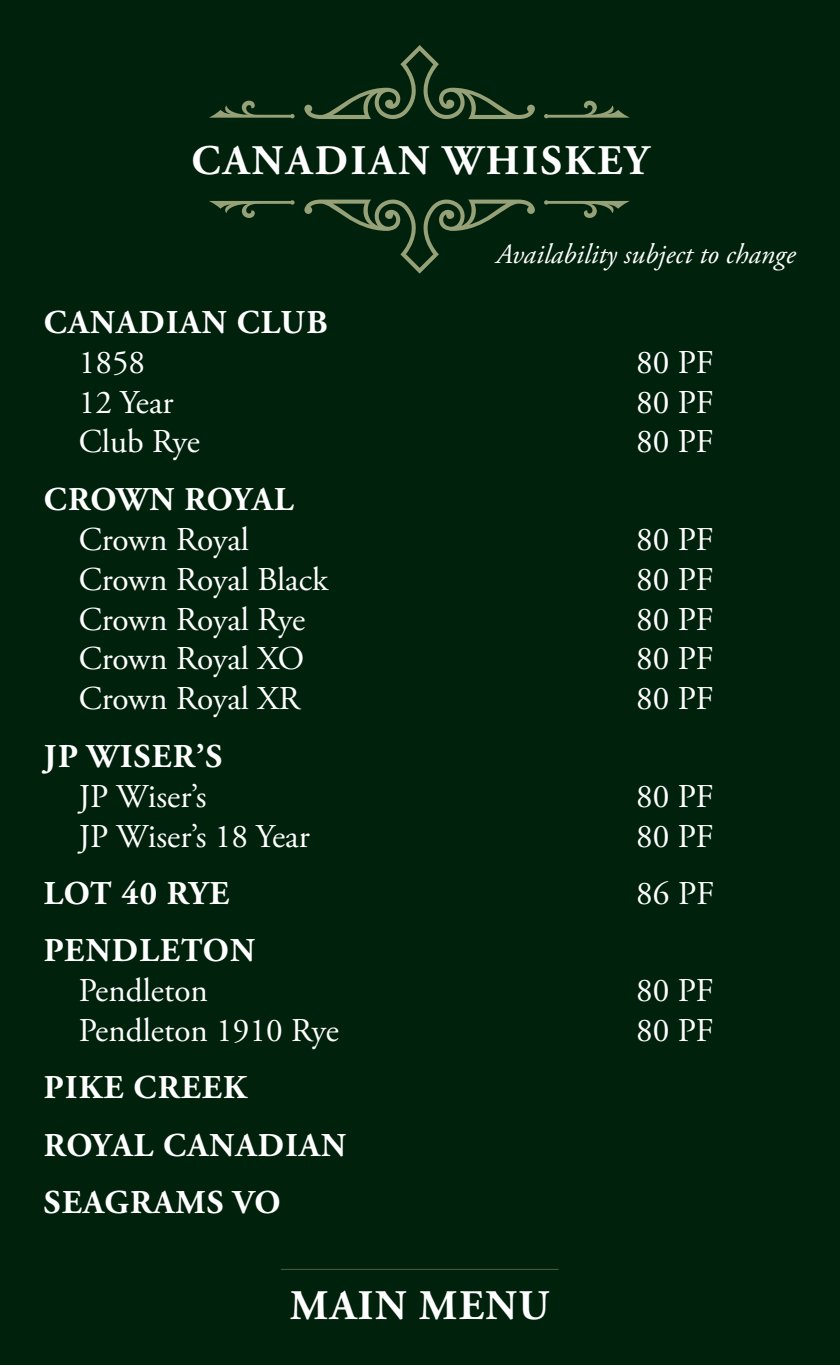
<style>
.page{position:relative;width:840px;height:1365px;background:#00210b}
.page>*{position:absolute;margin:0;border:0;box-sizing:border-box;transform-origin:0 0}
.t1{font:700 42px "Adobe Garamond Pro";letter-spacing:.065em;color:#fff}
.t2{font:700 42px "Adobe Garamond Pro";letter-spacing:.04em;color:#fff}
.t3{font:33.25px "Adobe Garamond Pro";color:#fff}
.t4{font:700 33.25px/57.4px "Adobe Garamond Pro";letter-spacing:.04em;color:#fff}
.t5{font:700 33.25px "Adobe Garamond Pro";letter-spacing:.015em;color:#fff}
.t6{font:italic 28px "Adobe Garamond Pro";color:#fff}
</style>
<div class="page">
<hr style="left:281px;top:1269px;width:278px;height:1px;background:#97a178">
<svg style="left:304px;top:199px;width:231px;height:75px"></svg>
<svg style="left:544px;top:200px;width:86px;height:18px"></svg>
<svg style="left:209px;top:200px;width:86px;height:18px"></svg>
<svg style="left:304px;top:45px;width:231px;height:74px"></svg>
<svg style="left:544px;top:100px;width:86px;height:18px"></svg>
<svg style="left:209px;top:100px;width:86px;height:18px"></svg>
<p class="t1" style="left:191px;top:136px;width:459px">CANADIAN WHISKEY</p>
<p class="t6" style="left:496px;top:238px;width:301px">Availability subject to change</p>
<p class="t4" style="left:44px;top:294px;width:285px">CANADIAN CLUB</p>
<p class="t3" style="left:79px;top:342px;width:68px">1858</p>
<p class="t3" style="left:636px;top:342px;width:79px">80 PF</p>
<p class="t3" style="left:79px;top:382px;width:96px">12 Year</p>
<p class="t3" style="left:636px;top:382px;width:79px">80 PF</p>
<p class="t3" style="left:79px;top:422px;width:123px">Club Rye</p>
<p class="t3" style="left:636px;top:422px;width:79px">80 PF</p>
<p class="t5" style="left:44px;top:480px;width:251px">CROWN ROYAL</p>
<p class="t3" style="left:79px;top:519px;width:172px">Crown Royal</p>
<p class="t3" style="left:636px;top:519px;width:79px">80 PF</p>
<p class="t3" style="left:79px;top:559px;width:251px">Crown Royal Black</p>
<p class="t3" style="left:636px;top:559px;width:79px">80 PF</p>
<p class="t3" style="left:79px;top:599px;width:228px">Crown Royal Rye</p>
<p class="t3" style="left:636px;top:599px;width:79px">80 PF</p>
<p class="t3" style="left:79px;top:639px;width:227px">Crown Royal XO</p>
<p class="t3" style="left:636px;top:639px;width:79px">80 PF</p>
<p class="t3" style="left:79px;top:679px;width:223px">Crown Royal XR</p>
<p class="t3" style="left:636px;top:679px;width:79px">80 PF</p>
<p class="t4" style="left:44px;top:728px;width:180px">JP WISER’S</p>
<p class="t3" style="left:79px;top:776px;width:129px">JP Wiser’s</p>
<p class="t3" style="left:636px;top:776px;width:79px">80 PF</p>
<p class="t3" style="left:79px;top:816px;width:232px">JP Wiser’s 18 Year</p>
<p class="t3" style="left:636px;top:816px;width:79px">80 PF</p>
<p class="t4" style="left:44px;top:865px;width:187px">LOT 40 RYE</p>
<p class="t3" style="left:636px;top:873px;width:80px">86 PF</p>
<p class="t4" style="left:44px;top:923px;width:213px">PENDLETON</p>
<p class="t3" style="left:79px;top:971px;width:131px">Pendleton</p>
<p class="t3" style="left:636px;top:971px;width:79px">80 PF</p>
<p class="t3" style="left:79px;top:1011px;width:262px">Pendleton 1910 Rye</p>
<p class="t3" style="left:636px;top:1011px;width:79px">80 PF</p>
<p class="t4" style="left:44px;top:1060px;width:303px">PIKE CREEK<br>ROYAL CANADIAN<br>SEAGRAMS VO</p>
<p class="t2" style="left:290px;top:1281px;width:261px">MAIN MENU</p>
</div>
